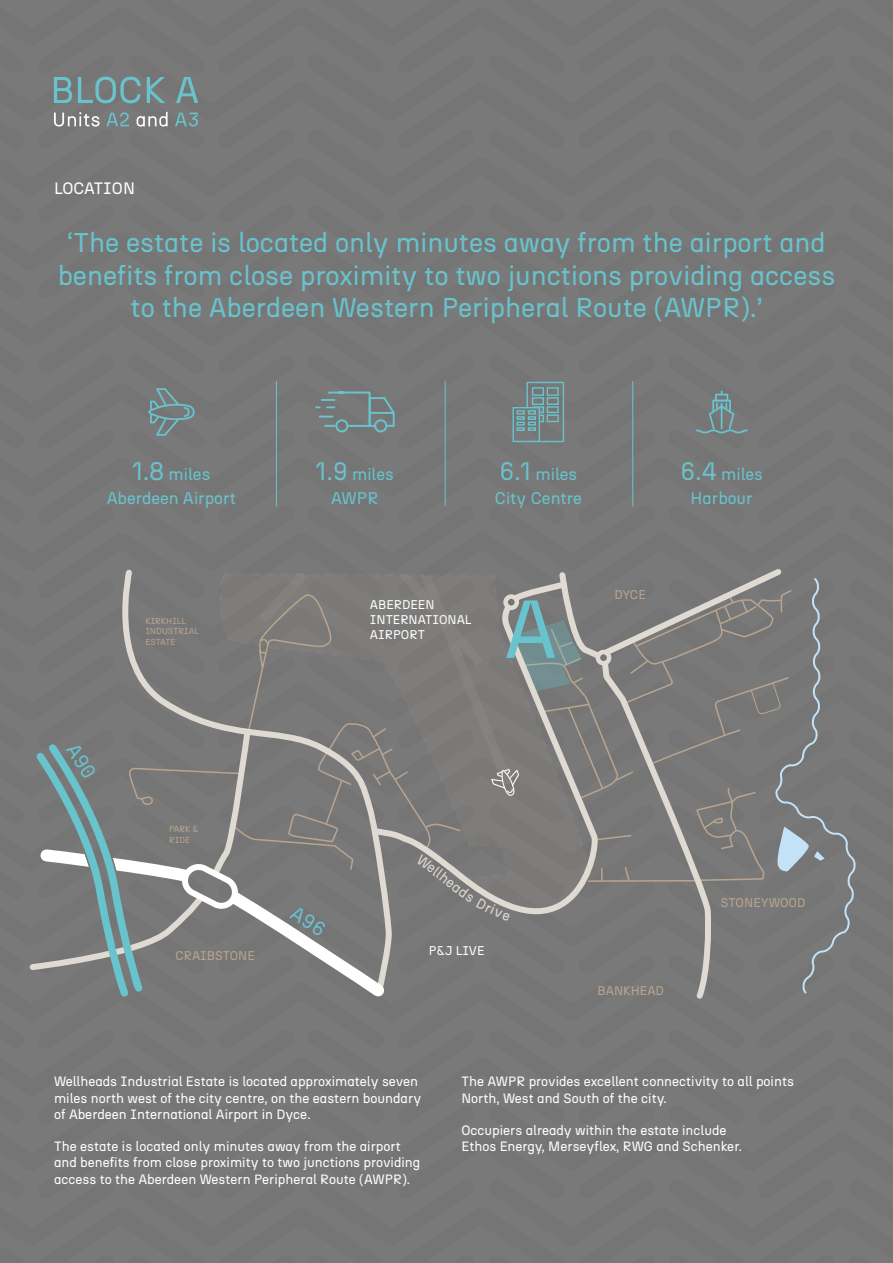
<style>
.page{position:relative;width:893px;height:1263px;background:#797979}
.page>*{position:absolute;margin:0;border:0;box-sizing:border-box;transform-origin:0 0}
.t1{font:27.15px/32.7px "N27";color:#68c3cd;text-align:center}
.t2{font:16.8px "N27";color:#68c3cd}
.t3{font:16.5px "N27";color:#fff}
.t4{font:14.25px "N27";color:#dfdad2}
.t5{font:13.5px/16.2px "N27";color:#fff}
.t6{font:12.6px/15.1px "N27";color:#fff}
.t7{font:12.6px "N27";color:#b9a58f}
.t8{font:8.7px/10.5px "N27";color:#b9a58f}
.s1{font-size:25.2px}
</style>
<div class="page">
<p class="t3" style="left:54px;top:178px;width:83px">LOCATION</p>
<h1 class="t1" style="left:58px;top:226px;width:779px">‘The estate is located only minutes away from the airport and benefits from close proximity to two junctions providing access to the Aberdeen Western Peripheral Route (AWPR).’</h1>
<p class="t2" style="left:132px;top:464px;width:79px"><span class="s1">1.8</span> miles</p>
<p class="t2" style="left:316px;top:464px;width:79px"><span class="s1">1.9</span> miles</p>
<p class="t2" style="left:499px;top:464px;width:79px"><span class="s1">6.1</span> miles</p>
<p class="t2" style="left:680px;top:464px;width:84px"><span class="s1">6.4</span> miles</p>
<p class="t2" style="left:107px;top:488px;width:131px">Aberdeen Airport</p>
<p class="t2" style="left:331px;top:488px;width:49px">AWPR</p>
<p class="t2" style="left:495px;top:488px;width:89px">City Centre</p>
<p class="t2" style="left:690px;top:488px;width:64px">Harbour</p>
<p class="t8" style="left:145px;top:616px;width:55px">KIRKHILL<br>INDUSTRIAL<br>ESTATE</p>
<p class="t8" style="left:169px;top:824px;width:31px">PARK &amp;<br>RIDE</p>
<p class="t7" style="left:175px;top:948px;width:81px">CRAIBSTONE</p>
<p class="t6" style="left:370px;top:597px;width:103px">ABERDEEN<br>INTERNATIONAL<br>AIRPORT</p>
<p class="t4" style="left:443px;top:865px;width:30px;rotate:38deg">lhea</p>
<p class="t6" style="left:429px;top:942px;width:57px">P&amp;J LIVE</p>
<p class="t7" style="left:615px;top:586px;width:33px">DYCE</p>
<p class="t7" style="left:598px;top:983px;width:68px">BANKHEAD</p>
<p class="t7" style="left:721px;top:895px;width:86px">STONEYWOOD</p>
<p class="t5" style="left:54px;top:1073px;width:369px">Wellheads Industrial Estate is located approximately seven miles north west of the city centre, on the eastern boundary of Aberdeen International Airport in Dyce.</p>
<p class="t5" style="left:54px;top:1138px;width:368px">The estate is located only minutes away from the airport and benefits from close proximity to two junctions providing access to the Aberdeen Western Peripheral Route (AWPR).</p>
<p class="t5" style="left:461px;top:1073px;width:334px">The AWPR provides excellent connectivity to all points<br>North, West and South of the city.</p>
<p class="t5" style="left:461px;top:1122px;width:282px">Occupiers already within the estate include<br>Ethos Energy, Merseyflex, RWG and Schenker.</p>
</div>
